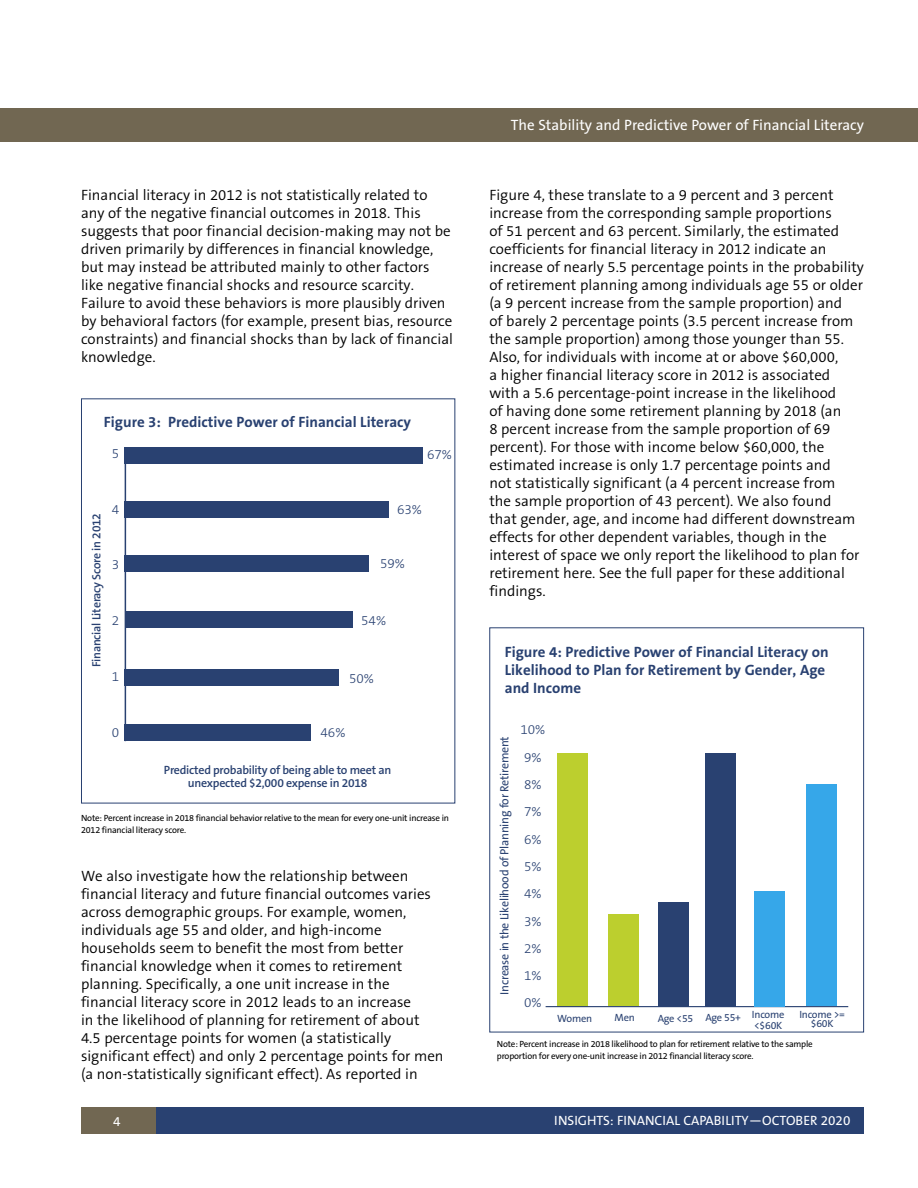
<style>
.page{position:relative;width:918px;height:1188px;background:#fff}
.page>*{position:absolute;margin:0;border:0;box-sizing:border-box;transform-origin:0 0}
.t1{font:300 15px/18px "The Sans B4";color:#000}
.t2{font:700 15px/18px "The Sans B7";color:#294171}
.t3{font:15px "The Sans B5 Plain";color:#fff}
.t4{font:300 13.5px/27.3px "The Sans B3";color:#294171}
.t5{font:13.5px "The Sans B5 Plain";color:#fff}
.t6{font:600 12px/13.5px "The Sans B6";letter-spacing:-.02em;color:#294171;text-align:center}
.t7{font:12px "The Sans B5 Plain";letter-spacing:-.02em;color:#294171}
.t8{font:10.5px/7.5px "The Sans B5 Plain";letter-spacing:-.02em;color:#294171;text-align:right}
.t9{font:9px/12px "The Sans B5 Plain";letter-spacing:-.02em;color:#000}
</style>
<div class="page">
<div style="left:155px;top:1107px;width:709px;height:27px;background:#294171"></div>
<div style="left:81px;top:1107px;width:74px;height:27px;background:#716752"></div>
<div style="left:0;top:108px;width:918px;height:34px;background:#716752"></div>
<hr style="left:125px;top:448px;width:1px;height:293px;background:#294171">
<div style="left:125px;top:724px;width:186px;height:17px;background:#294171"></div>
<div style="left:125px;top:670px;width:214px;height:16px;background:#294171"></div>
<div style="left:125px;top:612px;width:227px;height:16px;background:#294171"></div>
<div style="left:125px;top:556px;width:244px;height:16px;background:#294171"></div>
<div style="left:125px;top:501px;width:264px;height:17px;background:#294171"></div>
<div style="left:124px;top:447px;width:299px;height:17px;background:#294171"></div>
<div style="left:557px;top:753px;width:31px;height:253px;background:#bccf2e"></div>
<hr style="left:546px;top:1006px;width:302px;height:1px;background:#294171">
<div style="left:489px;top:627px;width:375px;height:405px;border:1px solid #294171"></div>
<div style="left:609px;top:914px;width:30px;height:91px;background:#bccf2e"></div>
<div style="left:658px;top:902px;width:30px;height:104px;background:#294171"></div>
<div style="left:705px;top:754px;width:31px;height:253px;background:#294171"></div>
<div style="left:754px;top:892px;width:31px;height:115px;background:#36a7e9"></div>
<div style="left:806px;top:784px;width:31px;height:222px;background:#36a7e9"></div>
<p class="t1" style="left:81px;top:186px;width:374px">Financial literacy in 2012 is not statistically related to any of the negative financial outcomes in 2018. This suggests that poor financial decision-making may not be driven primarily by differences in financial knowledge, but may instead be attributed mainly to other factors like negative financial shocks and resource scarcity.<br>Failure to avoid these behaviors is more plausibly driven by behavioral factors (for example, present bias, resource constraints) and financial shocks than by lack of financial knowledge.</p>
<p class="t2" style="left:104px;top:413px;width:309px">Figure 3: Predictive Power of Financial Literacy</p>
<p class="t4" style="left:112px;top:440px;width:9px">5</p>
<p class="t4" style="left:427px;top:442px;width:26px">67%</p>
<p class="t6" style="left:90px;top:667px;width:155px;rotate:-90deg">Financial Literacy Score in 2012</p>
<p class="t4" style="left:112px;top:496px;width:9px">4</p>
<p class="t4" style="left:112px;top:552px;width:9px">3</p>
<p class="t4" style="left:112px;top:607px;width:9px">2</p>
<p class="t4" style="left:112px;top:663px;width:9px">1</p>
<p class="t4" style="left:112px;top:719px;width:9px">0</p>
<p class="t4" style="left:397px;top:496px;width:26px">63%</p>
<p class="t4" style="left:380px;top:550px;width:26px">59%</p>
<p class="t4" style="left:361px;top:607px;width:26px">54%</p>
<p class="t4" style="left:349px;top:665px;width:26px">50%</p>
<p class="t4" style="left:321px;top:719px;width:26px">46%</p>
<p class="t6" style="left:164px;top:763px;width:229px">Predicted probability of being able to meet an unexpected $2,000 expense in 2018</p>
<p class="t9" style="left:81px;top:812px;width:370px">Note: Percent increase in 2018 financial behavior relative to the mean for every one-unit increase in<br>2012 financial literacy score.</p>
<p class="t1" style="left:81px;top:867px;width:364px">We also investigate how the relationship between financial literacy and future financial outcomes varies across demographic groups. For example, women, individuals age 55 and older, and high-income households seem to benefit the most from better financial knowledge when it comes to retirement planning. Specifically, a one unit increase in the financial literacy score in 2012 leads to an increase<br>in the likelihood of planning for retirement of about<br>4.5 percentage points for women (a statistically significant effect) and only 2 percentage points for men (a non-statistically significant effect). As reported in</p>
<p class="t3" style="left:511px;top:117px;width:355px">The Stability and Predictive Power of Financial Literacy</p>
<p class="t1" style="left:489px;top:186px;width:376px">Figure 4, these translate to a 9 percent and 3 percent increase from the corresponding sample proportions<br>of 51 percent and 63 percent. Similarly, the estimated coefficients for financial literacy in 2012 indicate an increase of nearly 5.5 percentage points in the probability of retirement planning among individuals age 55 or older (a 9 percent increase from the sample proportion) and<br>of barely 2 percentage points (3.5 percent increase from the sample proportion) among those younger than 55.<br>Also, for individuals with income at or above $60,000,<br>a higher financial literacy score in 2012 is associated<br>with a 5.6 percentage-point increase in the likelihood<br>of having done some retirement planning by 2018 (an<br>8 percent increase from the sample proportion of 69 percent). For those with income below $60,000, the estimated increase is only 1.7 percentage points and<br>not statistically significant (a 4 percent increase from<br>the sample proportion of 43 percent). We also found<br>that gender, age, and income had different downstream effects for other dependent variables, though in the interest of space we only report the likelihood to plan for retirement here. See the full paper for these additional findings.</p>
<p class="t2" style="left:505px;top:644px;width:325px">Figure 4: Predictive Power of Financial Literacy on<br>Likelihood to Plan for Retirement by Gender, Age and Income</p>
<p class="t7" style="left:498px;top:995px;width:260px;rotate:-90deg">Increase in the Likelihood of Planning for Retirement</p>
<p class="t4" style="left:520px;top:717px;width:26px">10%<br>9%<br>8%<br>7%<br>6%<br>5%<br>4%<br>3%<br>2%<br>1%<br>0%</p>
<p class="t8" style="left:615px;top:1014px;width:22px">Men</p>
<p class="t8" style="left:658px;top:1014px;width:128px">Age &lt;55 Age 55+ Income &lt;$60K</p>
<p class="t8" style="left:799px;top:1011px;width:47px;line-height:9px;text-align:center">Income &gt;= $60K</p>
<p class="t9" style="left:497px;top:1038px;width:318px">Note: Percent increase in 2018 likelihood to plan for retirement relative to the sample proportion for every one-unit increase in 2012 financial literacy score.</p>
<p class="t8" style="left:557px;top:1015px;width:37px">Women</p>
<p class="t5" style="left:113px;top:1114px;width:9px">4</p>
<p class="t5" style="left:554px;top:1114px;width:298px">INSIGHTS: FINANCIAL CAPABILITY—OCTOBER 2020</p>
</div>
